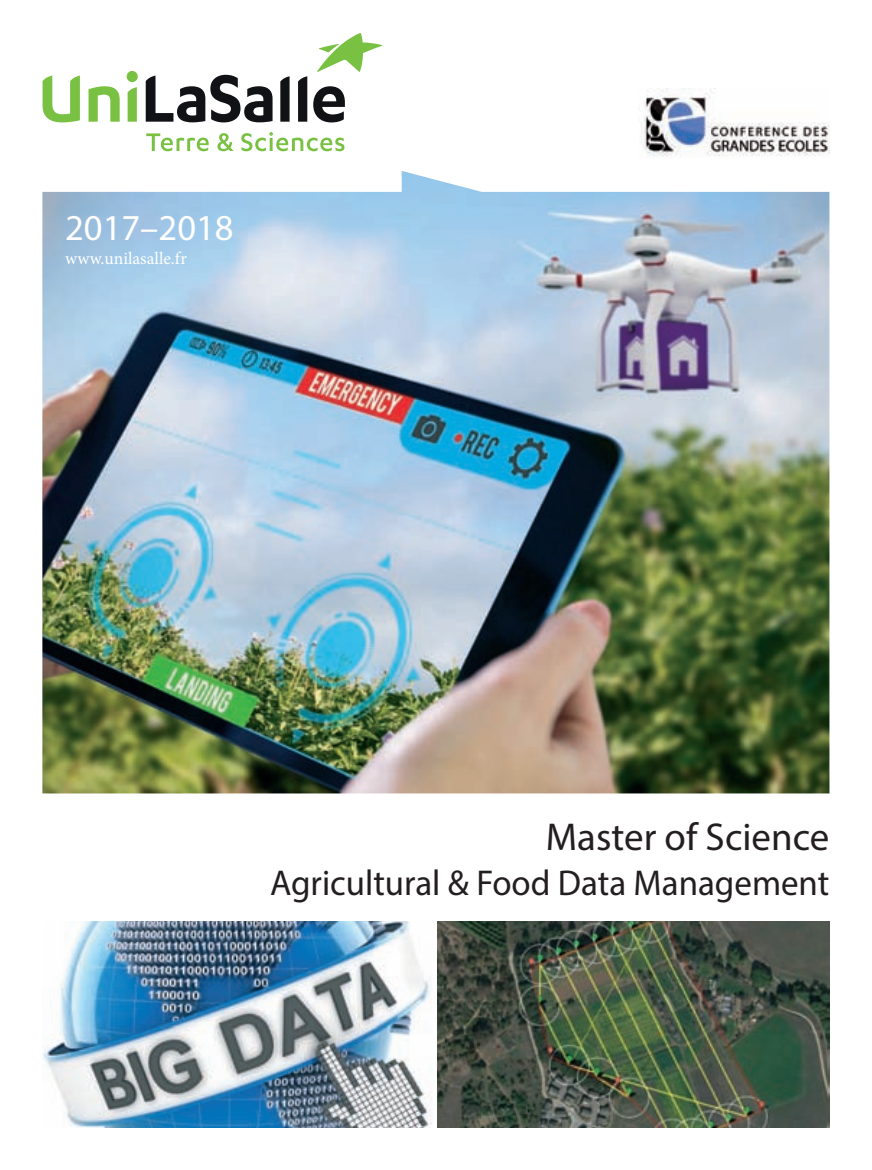
<style>
.page{position:relative;width:872px;height:1170px;background:#fff}
.page>*{position:absolute;margin:0;border:0;box-sizing:border-box;transform-origin:0 0}
.t1{font:38.85px "Myriad Pro";color:#231f20}
.t2{font:36.6px "Myriad Pro";color:#fff}
.t3{font:36px "Myriad Pro";color:#231f20}
.t4{font:17.55px "Minion Pro";letter-spacing:.005em;color:#fff}
</style>
<div class="page">
<img style="left:42px;top:171px;width:787px;height:622px">
<img style="left:437px;top:921px;width:392px;height:206px">
<div style="left:127px;top:71px;width:11px;height:11px;background:#79c142;border-radius:50%"></div>
<svg style="left:146px;top:75px;width:126px;height:47px"></svg>
<svg style="left:313px;top:86px;width:32px;height:36px"></svg>
<svg style="left:280px;top:76px;width:9px;height:46px"></svg>
<svg style="left:298px;top:76px;width:9px;height:46px"></svg>
<svg style="left:89px;top:86px;width:31px;height:36px"></svg>
<svg style="left:43px;top:75px;width:37px;height:47px"></svg>
<svg style="left:128px;top:87px;width:9px;height:35px"></svg>
<svg style="left:317px;top:33px;width:65px;height:39px"></svg>
<svg style="left:146px;top:133px;width:63px;height:18px"></svg>
<svg style="left:217px;top:133px;width:17px;height:18px"></svg>
<svg style="left:241px;top:132px;width:103px;height:19px"></svg>
<img style="left:641px;top:88px;width:188px;height:69px">
<img style="left:42px;top:921px;width:390px;height:206px">
<p class="t2" style="left:65px;top:205px;width:170px">2017–2018</p>
<p class="t4" style="left:65px;top:246px;width:123px">www.unilasalle.fr</p>
<p class="t1" style="left:546px;top:813px;width:285px">Master of Science</p>
<p class="t3" style="left:270px;top:861px;width:561px">Agricultural &amp; Food Data Management</p>
</div>
